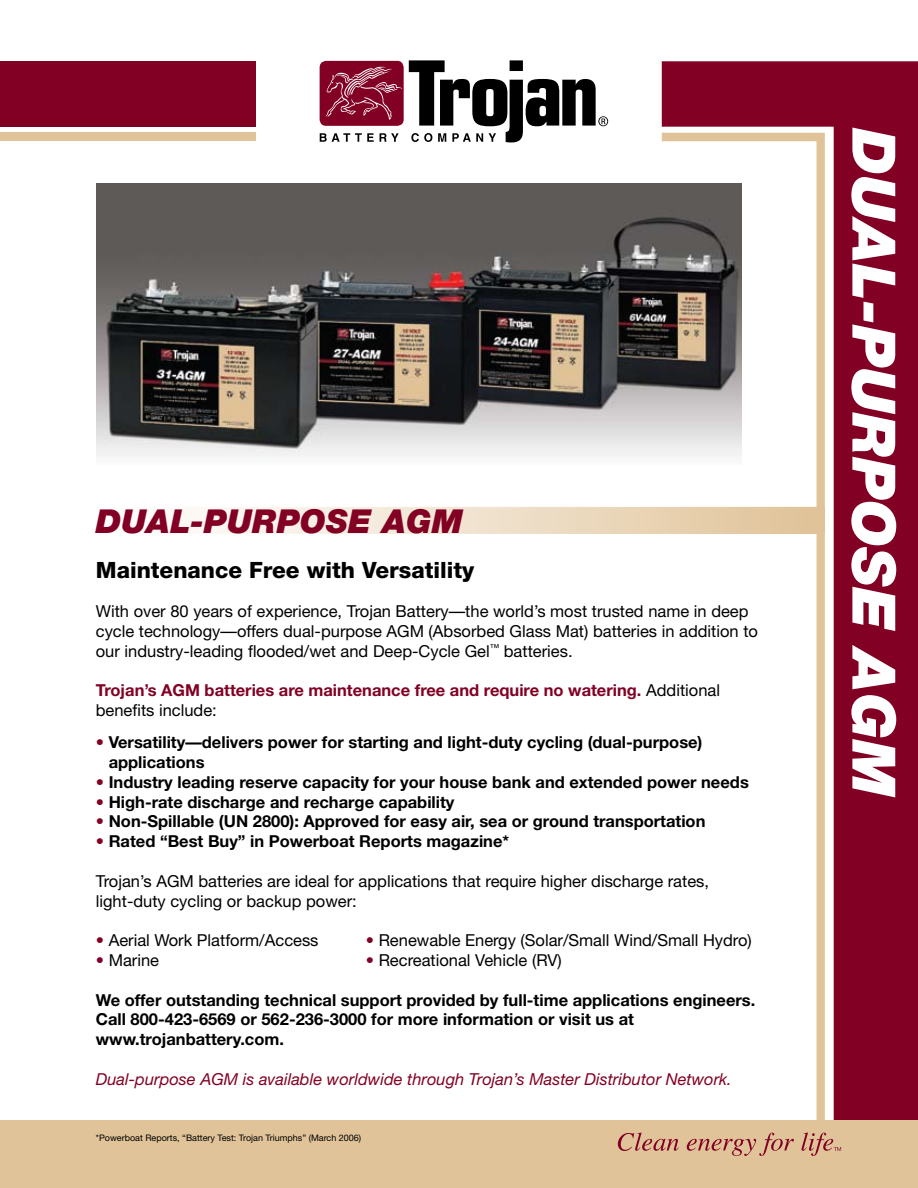
<style>
.page{position:relative;width:918px;height:1188px;background:#fff}
.page>*{position:absolute;margin:0;border:0;box-sizing:border-box;transform-origin:0 0}
.t1{font:italic 900 60px "Helvetica Neue";color:#fff}
.t2{font:italic 900 33px "Helvetica Neue";color:#820024}
.t3{font:800 22.5px "Helvetica Neue";color:#000}
.t4{font:700 16.5px/19.8px "Helvetica Neue";color:#000}
.t5{font:16.5px/19.8px "Helvetica Neue";color:#000}
.t6{font:700 16.5px/19.8px "Helvetica Neue";color:#820024}
.t7{font:italic 16.5px "Helvetica Neue";color:#820024}
.t8{font:9px "Helvetica Neue";color:#000}
.s1{font-weight:400;color:#000}
.s2{color:#820024}
</style>
<div class="page">
<svg style="left:194px;top:510px;width:468px;height:21px;background:#f2e6d5"></svg>
<div style="left:96px;top:507px;width:729px;height:27px;border:2px solid #fff"></div>
<svg style="left:662px;top:61px;width:256px;height:1059px;background:#8d1737"></svg>
<div style="left:0;top:61px;width:255px;height:66px;background:#820024"></div>
<div style="left:0;top:133px;width:255px;height:8px;background:#e0c398"></div>
<svg style="left:662px;top:133px;width:163px;height:987px"></svg>
<div style="left:320px;top:61px;width:84px;height:65px;background:#820024;border-radius:7px"></div>
<svg style="left:326px;top:67px;width:76px;height:53px"></svg>
<svg style="left:320px;top:133px;width:54px;height:9px"></svg>
<svg style="left:380px;top:133px;width:19px;height:9px"></svg>
<svg style="left:409px;top:60px;width:199px;height:82px"></svg>
<div style="left:0;top:1120px;width:918px;height:68px;background:#e0c398"></div>
<svg style="left:618px;top:1133px;width:61px;height:18px"></svg>
<svg style="left:687px;top:1133px;width:107px;height:23px"></svg>
<svg style="left:802px;top:1133px;width:39px;height:23px"></svg>
<img style="left:97px;top:184px;width:645px;height:280px">
<h2 class="t2" style="left:96px;top:501px;width:369px">DUAL-PURPOSE AGM</h2>
<h3 class="t3" style="left:96px;top:556px;width:380px">Maintenance Free with Versatility</h3>
<p class="t5" style="left:96px;top:601px;width:664px">With over 80 years of experience, Trojan Battery—the world’s most trusted name in deep cycle technology—offers dual-purpose AGM (Absorbed Glass Mat) batteries in addition to our industry-leading flooded/wet and Deep-Cycle Gel<sup>™</sup> batteries.</p>
<p class="t6" style="left:96px;top:680px;width:626px">Trojan’s AGM batteries are maintenance free and require no watering. <span class="s1">Additional benefits include:</span></p>
<p class="t4" style="left:109px;top:732px;width:595px;text-indent:-13px"><span class="s2">•</span> Versatility—delivers power for starting and light-duty cycling (dual-purpose) applications</p>
<p class="t4" style="left:96px;top:772px;width:655px"><span class="s2">•</span> Industry leading reserve capacity for your house bank and extended power needs</p>
<p class="t4" style="left:96px;top:792px;width:360px"><span class="s2">•</span> High-rate discharge and recharge capability</p>
<p class="t4" style="left:96px;top:811px;width:611px"><span class="s2">•</span> Non-Spillable (UN 2800): Approved for easy air, sea or ground transportation</p>
<p class="t4" style="left:96px;top:831px;width:415px"><span class="s2">•</span> Rated “Best Buy” in Powerboat Reports magazine*</p>
<p class="t5" style="left:96px;top:871px;width:615px">Trojan’s AGM batteries are ideal for applications that require higher discharge rates, light-duty cycling or backup power:</p>
<p class="t5" style="left:96px;top:930px;width:224px"><span class="s2">•</span> Aerial Work Platform/Access</p>
<p class="t5" style="left:366px;top:930px;width:388px"><span class="s2">•</span> Renewable Energy (Solar/Small Wind/Small Hydro)</p>
<p class="t5" style="left:96px;top:950px;width:65px"><span class="s2">•</span> Marine</p>
<p class="t5" style="left:366px;top:950px;width:197px"><span class="s2">•</span> Recreational Vehicle (RV)</p>
<p class="t4" style="left:96px;top:990px;width:661px">We offer outstanding technical support provided by full-time applications engineers.<br>Call 800-423-6569 or 562-236-3000 for more information or visit us at www.trojanbattery.com.</p>
<p class="t7" style="left:96px;top:1069px;width:637px">Dual-purpose AGM is available worldwide through Trojan’s Master Distributor Network.</p>
<p class="t8" style="left:96px;top:1133px;width:267px">*Powerboat Reports, “Battery Test: Trojan Triumphs” (March 2006)</p>
<h1 class="t1" style="left:911px;top:129px;width:671px;rotate:90deg">DUAL-PURPOSE AGM</h1>
</div>
